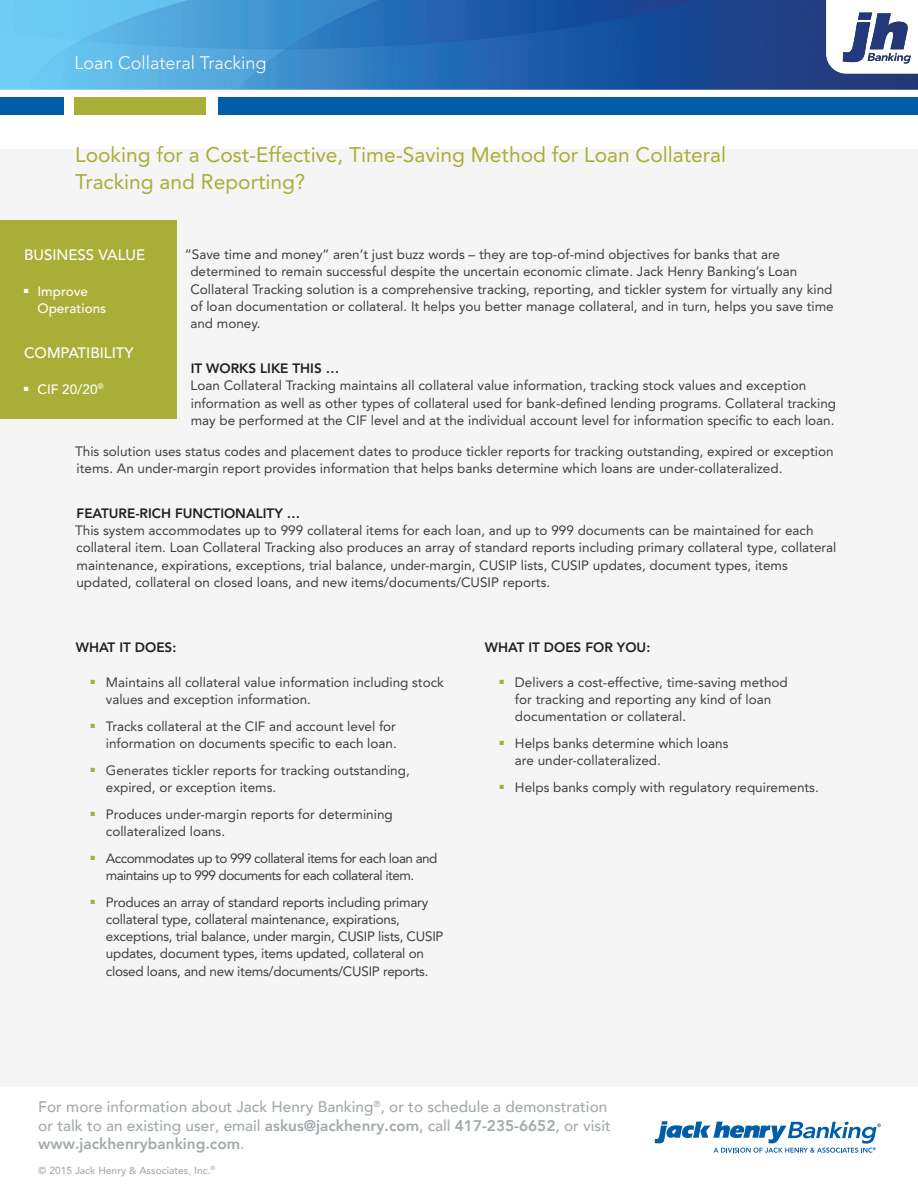
<style>
.page{position:relative;width:918px;height:1188px;background:#fff}
.page>*{position:absolute;margin:0;border:0;box-sizing:border-box;transform-origin:0 0}
.HEADLINE{font:21px/27px "Avenir LT Std";color:#a9ae36}
.PRODUCT_NAME_-_TOP_O{font:300 18px "Avenir LT Std";color:#fff}
.t1{font:500 15.3px/18.5px "Avenir";color:#a3aaac}
.HEADLINE_-_SIDE_BAR{font:500 15px "Avenir LT Std";color:#fff}
.BODY_TEXT{font:13.5px/17.2px "Avenir LT Std";color:#3e3e3f}
.BODY_TEXT-2{font:13.5px/17.2px "Avenir LT Std";letter-spacing:-.02em;color:#3e3e3f}
.BODY_TEXT-3{font:13.5px/17.2px "Avenir LT Std";letter-spacing:-.04em;color:#3e3e3f}
.TEXT_HEADLINE{font:800 13.5px "Avenir LT Std";color:#231f20}
.t2{font:500 13.5px/17.2px "Avenir LT Std";color:#fff}
.t3{font:500 10.2px "Avenir";color:#a3aaac}
.s1{font-weight:800}
</style>
<div class="page">
<img style="left:0;top:0;width:918px;height:89px">
<div style="left:0;top:97px;width:64px;height:17px;background:#015da7"></div>
<div style="left:75px;top:97px;width:131px;height:17px;background:#a9ae36"></div>
<div style="left:218px;top:97px;width:700px;height:17px;background:#015da7"></div>
<img style="left:827px;top:0;width:91px;height:74px">
<div style="left:0;top:149px;width:918px;height:937px;background:#f5f5f5"></div>
<div style="left:0;top:220px;width:177px;height:199px;background:#a9ae36"></div>
<svg style="left:655px;top:1121px;width:226px;height:32px"></svg>
<p class="PRODUCT_NAME_-_TOP_O" style="left:75px;top:52px;width:194px">Loan Collateral Tracking</p>
<p class="HEADLINE" style="left:75px;top:141px;width:652px">Looking for a Cost-Effective, Time-Saving Method for Loan Collateral<br>Tracking and Reporting?</p>
<p class="BODY_TEXT" style="left:190px;top:246px;width:645px;text-indent:-5px">“Save time and money” aren’t just buzz words – they are top-of-mind objectives for banks that are determined to remain successful despite the uncertain economic climate. Jack Henry Banking’s Loan Collateral Tracking solution is a comprehensive tracking, reporting, and tickler system for virtually any kind of loan documentation or collateral. It helps you better manage collateral, and in turn, helps you save time and money.</p>
<p class="TEXT_HEADLINE" style="left:191px;top:361px;width:150px">IT WORKS LIKE THIS …</p>
<p class="BODY_TEXT" style="left:191px;top:377px;width:647px">Loan Collateral Tracking maintains all collateral value information, tracking stock values and exception information as well as other types of collateral used for bank-defined lending programs. Collateral tracking may be performed at the CIF level and at the individual account level for information specific to each loan.</p>
<p class="BODY_TEXT" style="left:75px;top:443px;width:760px">This solution uses status codes and placement dates to produce tickler reports for tracking outstanding, expired or exception items. An under-margin report provides information that helps banks determine which loans are under-collateralized.</p>
<p class="TEXT_HEADLINE" style="left:77px;top:505px;width:225px">FEATURE-RICH FUNCTIONALITY …</p>
<p class="BODY_TEXT" style="left:75px;top:522px;width:763px">This system accommodates up to 999 collateral items for each loan, and up to 999 documents can be maintained for each collateral item. Loan Collateral Tracking also produces an array of standard reports including primary collateral type, collateral maintenance, expirations, exceptions, trial balance, under-margin, CUSIP lists, CUSIP updates, document types, items updated, collateral on closed loans, and new items/documents/CUSIP reports.</p>
<p class="HEADLINE_-_SIDE_BAR" style="left:24px;top:246px;width:123px">BUSINESS VALUE</p>
<p class="t2" style="left:38px;top:283px;width:70px;text-indent:-14px"><sup>■</sup> Improve<br>Operations</p>
<p class="HEADLINE_-_SIDE_BAR" style="left:24px;top:344px;width:111px">COMPATIBILITY</p>
<p class="t2" style="left:24px;top:381px;width:81px"><sup>■</sup> CIF 20/20<sup>®</sup></p>
<p class="TEXT_HEADLINE" style="left:76px;top:640px;width:102px">WHAT IT DOES:</p>
<p class="BODY_TEXT" style="left:106px;top:674px;width:340px;text-indent:-15px"><sup>■</sup> Maintains all collateral value information including stock values and exception information.</p>
<p class="BODY_TEXT" style="left:91px;top:718px;width:307px;text-align:right"><sup>■</sup> Tracks collateral at the CIF and account level for information on documents specific to each loan.</p>
<p class="BODY_TEXT" style="left:106px;top:762px;width:305px;text-indent:-15px"><sup>■</sup> Generates tickler reports for tracking outstanding, expired, or exception items.</p>
<p class="BODY_TEXT" style="left:106px;top:806px;width:288px;text-indent:-15px"><sup>■</sup> Produces under-margin reports for determining collateralized loans.</p>
<p class="BODY_TEXT-3" style="left:106px;top:850px;width:333px;text-indent:-15px"><sup>■</sup> Accommodates up to 999 collateral items for each loan and maintains up to 999 documents for each collateral item.</p>
<p class="BODY_TEXT-2" style="left:106px;top:893px;width:339px;text-indent:-15px"><sup>■</sup> Produces an array of standard reports including primary collateral type, collateral maintenance, expirations, exceptions, trial balance, under margin, CUSIP lists, CUSIP updates, document types, items updated, collateral on closed loans, and new items/documents/CUSIP reports.</p>
<p class="TEXT_HEADLINE" style="left:485px;top:640px;width:167px">WHAT IT DOES FOR YOU:</p>
<p class="BODY_TEXT" style="left:515px;top:674px;width:274px;text-indent:-15px"><sup>■</sup> Delivers a cost-effective, time-saving method for tracking and reporting any kind of loan documentation or collateral.</p>
<p class="BODY_TEXT" style="left:515px;top:735px;width:215px;text-indent:-15px"><sup>■</sup> Helps banks determine which loans are under-collateralized.</p>
<p class="BODY_TEXT" style="left:500px;top:779px;width:320px"><sup>■</sup> Helps banks comply with regulatory requirements.</p>
<p class="t1" style="left:38px;top:1097px;width:574px">For more information about Jack Henry Banking<sup>®</sup>, or to schedule a demonstration or talk to an existing user, email <span class="s1">askus@jackhenry.com</span>, call <span class="s1">417-235-6652</span>, or visit <span class="s1">www.jackhenrybanking.com</span>.</p>
<p class="t3" style="left:38px;top:1161px;width:179px">© 2015 Jack Henry &amp; Associates, Inc.<sup>®</sup></p>
</div>
